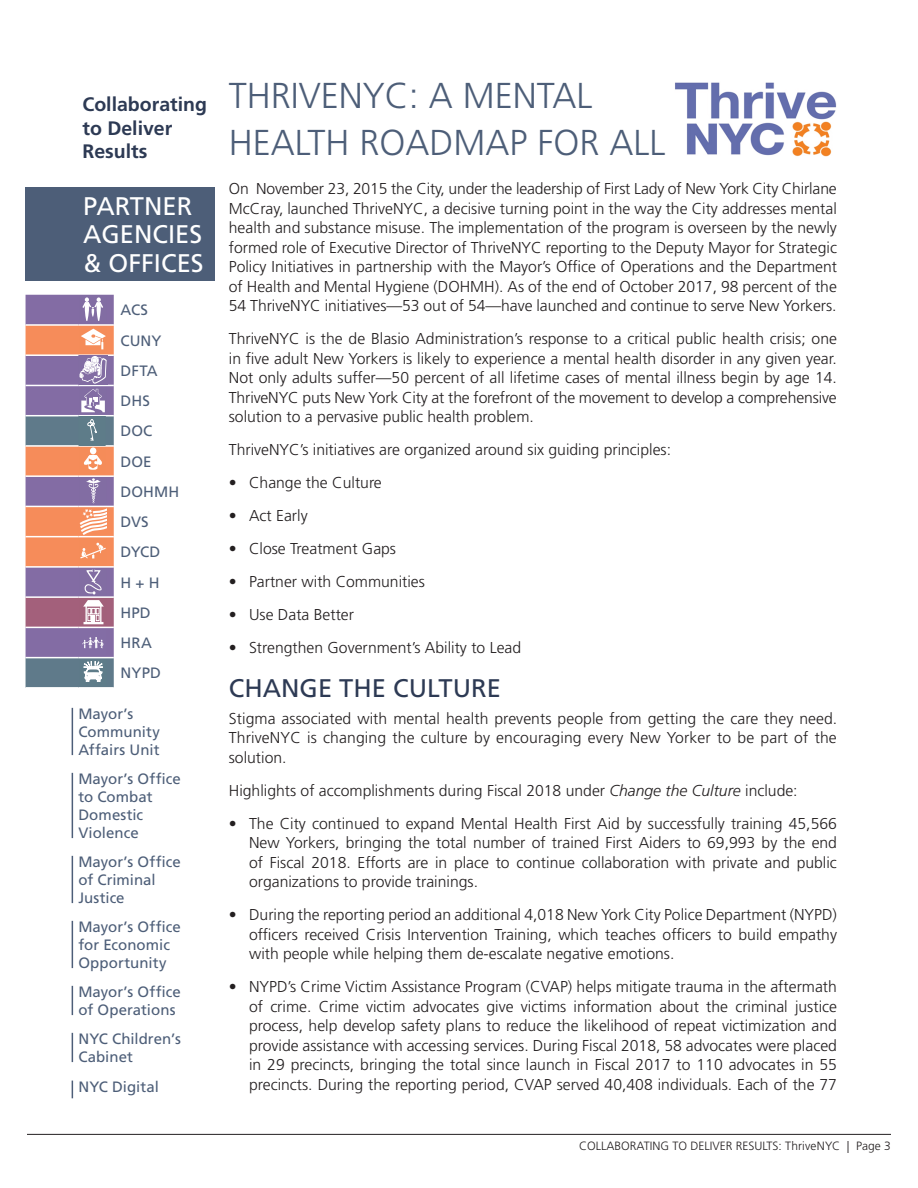
<style>
.page{position:relative;width:918px;height:1188px;background:#fff}
.page>*{position:absolute;margin:0;border:0;box-sizing:border-box;transform-origin:0 0}
.Initiative_Title{font:300 36px/46.5px "Frutiger LT Std";color:#4d5e78}
.t1{font:25.5px/28.5px "Frutiger LT Std";color:#fff}
.Headings{font:25.5px "Frutiger LT Std";color:#2d3a54}
.t2{font:700 19.5px/23.4px "Frutiger LT Std";color:#2d3a54}
.Paragraph_Text{font:300 15.75px/19.5px "Frutiger LT Std";color:#231f20;text-align:justify}
.Collaborating_To_Del{font:15px/18px "Frutiger LT Std";letter-spacing:.005em;color:#4d5e78}
.Paragraph_Text-2{font:15px "Frutiger LT Std";letter-spacing:.005em;color:#4d5e78}
.t3{font:300 12px "Frutiger LT Std";color:#231f20}
.s1{font-style:italic}
</style>
<div class="page">
<hr style="left:27px;top:1134px;width:864px;height:1px;background:#231f20">
<div style="left:29px;top:187px;width:185px;height:93px;background:#4d5e78"></div>
<div style="left:26px;top:187px;width:9px;height:93px;background:#4d5e78"></div>
<hr style="left:72px;top:708px;width:1px;height:47px;background:#4d5e78">
<hr style="left:72px;top:773px;width:1px;height:65px;background:#4d5e78">
<hr style="left:72px;top:856px;width:1px;height:47px;background:#4d5e78">
<svg style="left:72px;top:986px;width:1px;height:29px"></svg>
<svg style="left:72px;top:1033px;width:1px;height:29px"></svg>
<svg style="left:72px;top:1081px;width:1px;height:17px"></svg>
<hr style="left:72px;top:921px;width:1px;height:47px;background:#4d5e78">
<svg style="left:26px;top:295px;width:88px;height:393px;background:#ad8694"></svg>
<img style="left:675px;top:82px;width:162px;height:75px">
<p class="t2" style="left:82px;top:93px;width:126px">Collaborating to Deliver<br>Results</p>
<h2 class="t1" style="left:83px;top:192px;width:122px">PARTNER<br>AGENCIES &amp; OFFICES</h2>
<p class="Paragraph_Text-2" style="left:121px;top:301px;width:29px">ACS</p>
<p class="Paragraph_Text-2" style="left:121px;top:332px;width:43px">CUNY</p>
<p class="Paragraph_Text-2" style="left:121px;top:362px;width:39px">DFTA</p>
<p class="Paragraph_Text-2" style="left:121px;top:392px;width:31px">DHS</p>
<p class="Paragraph_Text-2" style="left:121px;top:422px;width:33px">DOC</p>
<p class="Paragraph_Text-2" style="left:121px;top:453px;width:33px">DOE</p>
<p class="Paragraph_Text-2" style="left:121px;top:483px;width:60px">DOHMH</p>
<p class="Paragraph_Text-2" style="left:121px;top:513px;width:30px">DVS</p>
<p class="Paragraph_Text-2" style="left:121px;top:543px;width:41px">DYCD</p>
<p class="Paragraph_Text-2" style="left:121px;top:574px;width:40px">H + H</p>
<p class="Paragraph_Text-2" style="left:121px;top:604px;width:32px">HPD</p>
<p class="Paragraph_Text-2" style="left:121px;top:634px;width:33px">HRA</p>
<p class="Paragraph_Text-2" style="left:121px;top:664px;width:42px">NYPD</p>
<p class="Collaborating_To_Del" style="left:78px;top:705px;width:83px">Mayor’s<br>Community<br>Affairs Unit</p>
<p class="Collaborating_To_Del" style="left:78px;top:770px;width:104px">Mayor’s Office to Combat<br>Domestic<br>Violence</p>
<p class="Collaborating_To_Del" style="left:78px;top:853px;width:104px">Mayor’s Office of Criminal<br>Justice</p>
<p class="Collaborating_To_Del" style="left:78px;top:918px;width:104px">Mayor’s Office for Economic<br>Opportunity</p>
<p class="Collaborating_To_Del" style="left:78px;top:983px;width:104px">Mayor’s Office of Operations</p>
<p class="Collaborating_To_Del" style="left:78px;top:1030px;width:104px">NYC Children’s<br>Cabinet</p>
<p class="Collaborating_To_Del" style="left:78px;top:1078px;width:82px">NYC Digital</p>
<p class="Initiative_Title" style="left:229px;top:73px;width:438px">THRIVENYC: A MENTAL<br>HEALTH ROADMAP FOR ALL</p>
<p class="Paragraph_Text" style="left:229px;top:179px;width:610px">On November 23, 2015 the City, under the leadership of First Lady of New York City Chirlane McCray, launched ThriveNYC, a decisive turning point in the way the City addresses mental health and substance misuse. The implementation of the program is overseen by the newly formed role of Executive Director of ThriveNYC reporting to the Deputy Mayor for Strategic Policy Initiatives in partnership with the Mayor’s Office of Operations and the Department of Health and Mental Hygiene (DOHMH). As of the end of October 2017, 98 percent of the 54 ThriveNYC initiatives—53 out of 54—have launched and continue to serve New Yorkers.</p>
<p class="Paragraph_Text" style="left:229px;top:329px;width:610px">ThriveNYC is the de Blasio Administration’s response to a critical public health crisis; one in five adult New Yorkers is likely to experience a mental health disorder in any given year.<br>Not only adults suffer—50 percent of all lifetime cases of mental illness begin by age 14.<br>ThriveNYC puts New York City at the forefront of the movement to develop a comprehensive solution to a pervasive public health problem.</p>
<p class="Paragraph_Text" style="left:229px;top:440px;width:444px">ThriveNYC’s initiatives are organized around six guiding principles:</p>
<p class="Paragraph_Text" style="left:229px;top:473px;width:155px">• Change the Culture</p>
<p class="Paragraph_Text" style="left:229px;top:506px;width:80px">• Act Early</p>
<p class="Paragraph_Text" style="left:229px;top:539px;width:169px">• Close Treatment Gaps</p>
<p class="Paragraph_Text" style="left:229px;top:572px;width:198px">• Partner with Communities</p>
<p class="Paragraph_Text" style="left:229px;top:605px;width:127px">• Use Data Better</p>
<p class="Paragraph_Text" style="left:229px;top:638px;width:294px">• Strengthen Government’s Ability to Lead</p>
<p class="Headings" style="left:229px;top:674px;width:274px">CHANGE THE CULTURE</p>
<p class="Paragraph_Text" style="left:229px;top:709px;width:610px">Stigma associated with mental health prevents people from getting the care they need.<br>ThriveNYC is changing the culture by encouraging every New Yorker to be part of the solution.</p>
<p class="Paragraph_Text" style="left:229px;top:781px;width:570px">Highlights of accomplishments during Fiscal 2018 under <span class="s1">Change the Culture</span> include:</p>
<p class="Paragraph_Text" style="left:249px;top:814px;width:589px;text-indent:-20px">• The City continued to expand Mental Health First Aid by successfully training 45,566<br>New Yorkers, bringing the total number of trained First Aiders to 69,993 by the end of Fiscal 2018. Efforts are in place to continue collaboration with private and public organizations to provide trainings.</p>
<p class="Paragraph_Text" style="left:249px;top:905px;width:589px;text-indent:-20px">• During the reporting period an additional 4,018 New York City Police Department (NYPD) officers received Crisis Intervention Training, which teaches officers to build empathy with people while helping them de-escalate negative emotions.</p>
<p class="Paragraph_Text" style="left:249px;top:977px;width:589px;text-indent:-20px">• NYPD’s Crime Victim Assistance Program (CVAP) helps mitigate trauma in the aftermath of crime. Crime victim advocates give victims information about the criminal justice process, help develop safety plans to reduce the likelihood of repeat victimization and provide assistance with accessing services. During Fiscal 2018, 58 advocates were placed in 29 precincts, bringing the total since launch in Fiscal 2017 to 110 advocates in 55 precincts. During the reporting period, CVAP served 40,408 individuals. Each of the 77</p>
<p class="t3" style="left:579px;top:1139px;width:313px">COLLABORATING TO DELIVER RESULTS: ThriveNYC | Page 3</p>
</div>
